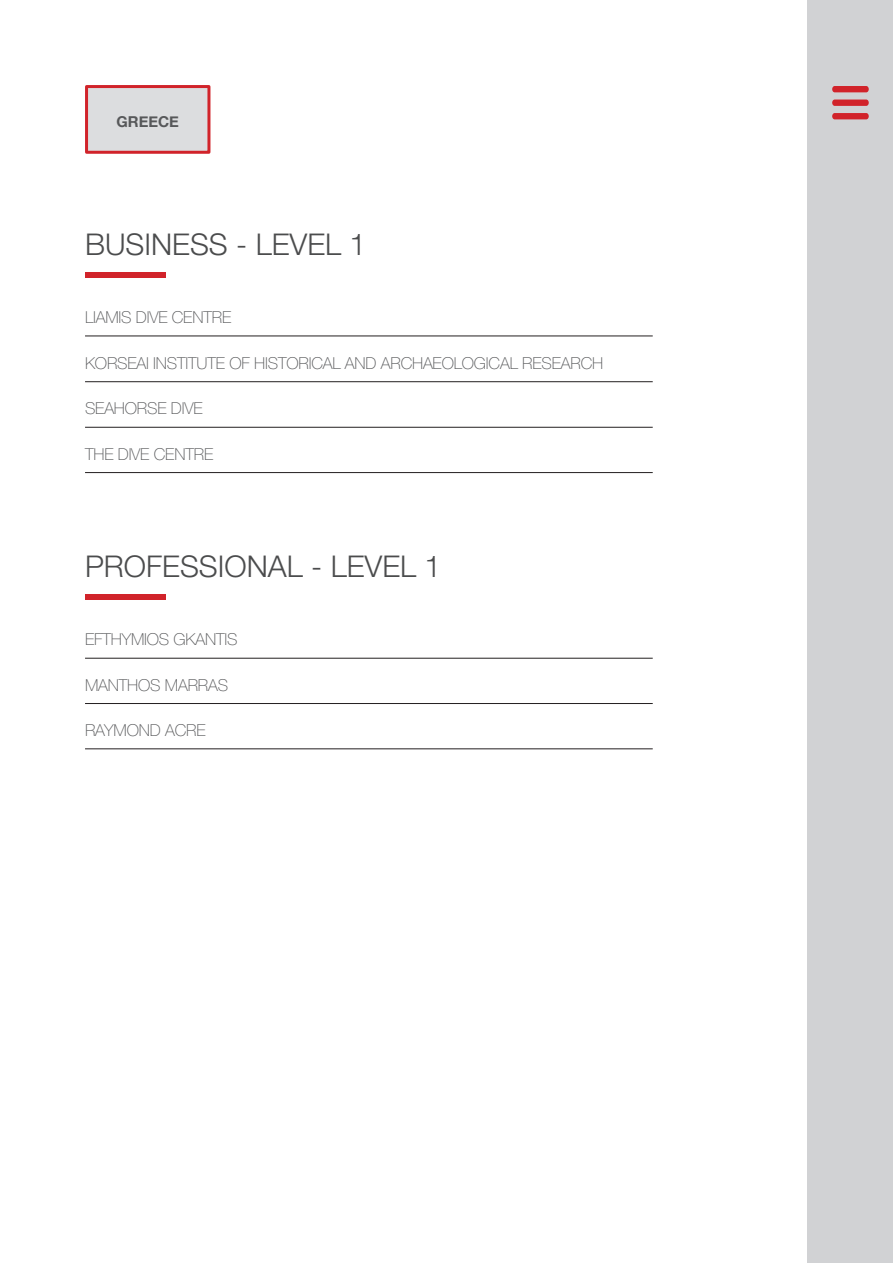
<style>
.page{position:relative;width:893px;height:1263px;background:#fff}
.page>*{position:absolute;margin:0;border:0;box-sizing:border-box;transform-origin:0 0}
.t1{font:300 30px "Helvetica Neue LT";color:#4b4c4d}
.t2{font:100 16.5px "Helvetica Neue LT";letter-spacing:-.01em;color:#57585a}
.t3{font:700 15px "Helvetica Neue";color:#57585a}
</style>
<div class="page">
<div style="left:808px;top:0;width:85px;height:1263px;background:#d1d2d4"></div>
<div style="left:85px;top:85px;width:125px;height:69px;background:#dcdddf;border:3px solid #d1232a"></div>
<div style="left:85px;top:273px;width:80px;height:5px;background:#d1232a"></div>
<hr style="left:85px;top:336px;width:568px;height:1px;background:#231f20">
<hr style="left:85px;top:381px;width:568px;height:1px;background:#231f20">
<div style="left:85px;top:595px;width:80px;height:5px;background:#d1232a"></div>
<hr style="left:85px;top:658px;width:568px;height:1px;background:#231f20">
<hr style="left:85px;top:703px;width:568px;height:1px;background:#231f20">
<hr style="left:85px;top:748px;width:568px;height:1px;background:#231f20">
<hr style="left:85px;top:427px;width:568px;height:1px;background:#231f20">
<hr style="left:85px;top:472px;width:568px;height:1px;background:#231f20">
<div style="left:832px;top:86px;width:37px;height:6px;background:#d1232a;border-radius:3px"></div>
<div style="left:832px;top:100px;width:37px;height:6px;background:#d1232a;border-radius:3px"></div>
<div style="left:832px;top:113px;width:37px;height:6px;background:#d1232a;border-radius:3px"></div>
<p class="t3" style="left:117px;top:110px;width:64px">GREECE</p>
<h1 class="t1" style="left:85px;top:226px;width:283px">BUSINESS - LEVEL 1</h1>
<p class="t2" style="left:85px;top:308px;width:148px">LIAMIS DIVE CENTRE</p>
<p class="t2" style="left:85px;top:353px;width:520px">KORSEAI INSTITUTE OF HISTORICAL AND ARCHAEOLOGICAL RESEARCH</p>
<p class="t2" style="left:85px;top:399px;width:119px">SEAHORSE DIVE</p>
<p class="t2" style="left:85px;top:444px;width:130px">THE DIVE CENTRE</p>
<h1 class="t1" style="left:85px;top:548px;width:358px">PROFESSIONAL - LEVEL 1</h1>
<p class="t2" style="left:85px;top:630px;width:154px">EFTHYMIOS GKANTIS</p>
<p class="t2" style="left:85px;top:675px;width:145px">MANTHOS MARRAS</p>
<p class="t2" style="left:85px;top:721px;width:122px">RAYMOND ACRE</p>
</div>
